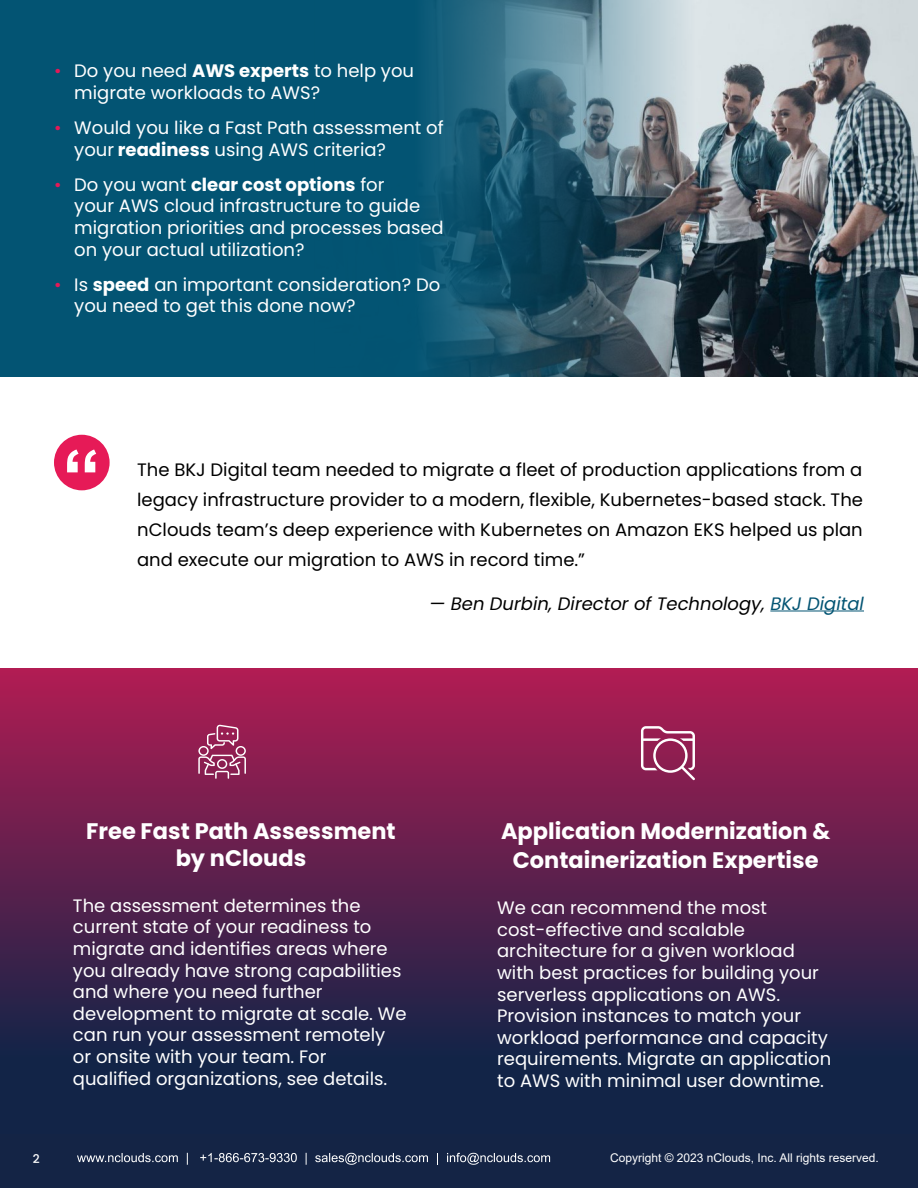
<style>
.page{position:relative;width:918px;height:1188px;background:#fff}
.page>*{position:absolute;margin:0;border:0;box-sizing:border-box;transform-origin:0 0}
.t1{font:700 22.5px/27px "Poppins";color:#fff;text-align:center}
.t2{font:18px/21.6px "Poppins";color:#fff}
.t3{font:18px/30px "Poppins";color:#000;text-align:justify}
.t4{font:italic 18px "Poppins";color:#000}
.t5{font:12px "Arial";color:#fff}
.t6{font:500 12px "Poppins";color:#fff}
.s1{color:#e41957}
.s2{font-weight:700}
.s3{color:#035473}
</style>
<div class="page">
<svg style="left:0;top:669px;width:918px;height:465px;background:#54204c"></svg>
<svg style="left:641px;top:726px;width:54px;height:54px"></svg>
<svg style="left:198px;top:725px;width:48px;height:54px;background:#a74d75"></svg>
<div style="left:0;top:0;width:918px;height:377px;background:#035473"></div>
<img style="left:428px;top:0;width:490px;height:377px">
<div style="left:0;top:1134px;width:918px;height:54px;background:#142445"></div>
<svg style="left:77px;top:1153px;width:101px;height:9px"></svg>
<svg style="left:187px;top:1153px;width:120px;height:12px"></svg>
<svg style="left:315px;top:1153px;width:113px;height:12px"></svg>
<svg style="left:437px;top:1153px;width:1px;height:12px"></svg>
<svg style="left:447px;top:1153px;width:103px;height:12px"></svg>
<hr style="left:770px;top:611px;width:94px;height:1px;background:#035473">
<div style="left:54px;top:435px;width:56px;height:55px;background:#e61a57;border-radius:50%"></div>
<svg style="left:67px;top:449px;width:29px;height:23px"></svg>
<p class="t2" style="left:74px;top:60px;width:341px;text-indent:-20px"><span class="s1">•</span> Do you need <span class="s2">AWS experts</span> to help you migrate workloads to AWS?</p>
<p class="t2" style="left:74px;top:117px;width:371px;text-indent:-20px"><span class="s1">•</span> Would you like a Fast Path assessment of your <span class="s2">readiness</span> using AWS criteria?</p>
<p class="t2" style="left:74px;top:174px;width:371px;text-indent:-20px"><span class="s1">•</span> Do you want <span class="s2">clear cost options</span> for<br>your AWS cloud infrastructure to guide migration priorities and processes based on your actual utilization?</p>
<p class="t2" style="left:74px;top:274px;width:368px;text-indent:-20px"><span class="s1">•</span> Is <span class="s2">speed</span> an important consideration? Do you need to get this done now?</p>
<p class="t3" style="left:137px;top:455px;width:727px">The BKJ Digital team needed to migrate a fleet of production applications from a legacy infrastructure provider to a modern, flexible, Kubernetes-based stack. The nClouds team’s deep experience with Kubernetes on Amazon EKS helped us plan and execute our migration to AWS in record time.”</p>
<p class="t4" style="left:430px;top:593px;width:436px">— Ben Durbin, Director of Technology, <span class="s3">BKJ Digital</span></p>
<p class="t1" style="left:86px;top:817px;width:311px">Free Fast Path Assessment by nClouds</p>
<p class="t2" style="left:73px;top:895px;width:335px">The assessment determines the current state of your readiness to migrate and identifies areas where you already have strong capabilities and where you need further development to migrate at scale. We can run your assessment remotely or onsite with your team. For qualified organizations, see details.</p>
<p class="t1" style="left:501px;top:817px;width:331px;line-height:28.8px">Application Modernization &amp;<br>Containerization Expertise</p>
<p class="t2" style="left:497px;top:897px;width:336px">We can recommend the most cost-effective and scalable architecture for a given workload with best practices for building your serverless applications on AWS.<br>Provision instances to match your workload performance and capacity requirements. Migrate an application to AWS with minimal user downtime.</p>
<p class="t6" style="left:33px;top:1152px;width:8px">2</p>
<p class="t5" style="left:610px;top:1150px;width:270px">Copyright © 2023 nClouds, Inc. All rights reserved.</p>
</div>
